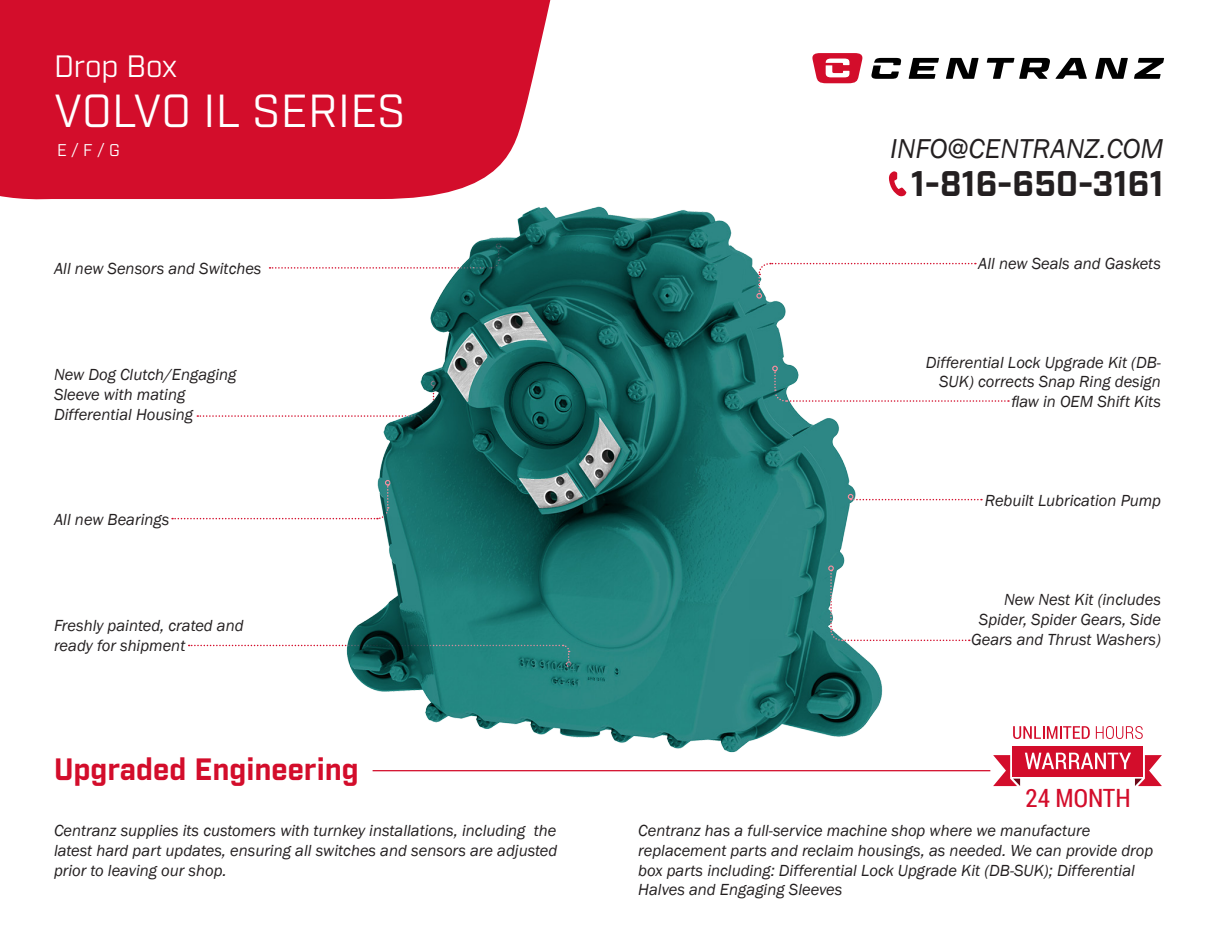
<style>
.page{position:relative;width:1215px;height:945px;background:#fff}
.page>*{position:absolute;margin:0;border:0;box-sizing:border-box;transform-origin:0 0}
.CZ_Header{font:45px "Industry";letter-spacing:.01em;color:#fff}
.t1{font:700 34.65px "Industry";color:#231f20}
.CZ_SubHeader{font:700 30px "Industry";color:#d30d2b}
.CZ_SubHeader-2{font:30px "Industry";color:#fff}
.t2{font:italic 28.05px "Franklin Gothic";color:#231f20}
.t3{font:25.2px "Roboto Condensed";color:#d30d2b}
.CZ_FeatureCallouts{font:italic 16.5px/19.8px "Franklin Gothic";color:#231f20}
.CZ_Features{font:16.5px "Industry";color:#fff}
</style>
<div class="page">
<div style="left:0;top:0;width:551px;height:200px;background:#d30d2b"></div>
<img style="left:317px;top:186px;width:588px;height:586px">
<svg style="left:812px;top:53px;width:50px;height:30px"></svg>
<svg style="left:909px;top:58px;width:30px;height:21px"></svg>
<svg style="left:946px;top:58px;width:33px;height:21px"></svg>
<svg style="left:987px;top:58px;width:100px;height:21px"></svg>
<svg style="left:1095px;top:58px;width:33px;height:21px"></svg>
<svg style="left:1134px;top:58px;width:30px;height:21px"></svg>
<svg style="left:871px;top:58px;width:30px;height:21px"></svg>
<div style="left:1013px;top:746px;width:130px;height:31px;background:#d30d2b"></div>
<svg style="left:993px;top:753px;width:169px;height:33px"></svg>
<svg style="left:1013px;top:726px;width:77px;height:13px"></svg>
<svg style="left:1096px;top:726px;width:47px;height:13px"></svg>
<svg style="left:270px;top:243px;width:231px;height:26px"></svg>
<svg style="left:772px;top:366px;width:237px;height:36px"></svg>
<svg style="left:848px;top:494px;width:134px;height:6px"></svg>
<svg style="left:828px;top:565px;width:142px;height:77px"></svg>
<svg style="left:197px;top:381px;width:239px;height:36px"></svg>
<svg style="left:172px;top:480px;width:219px;height:40px"></svg>
<svg style="left:189px;top:644px;width:382px;height:23px"></svg>
<hr style="left:373px;top:770px;width:617px;height:1px;background:#d30d2b">
<svg style="left:889px;top:171px;width:17px;height:25px"></svg>
<svg style="left:756px;top:262px;width:220px;height:37px"></svg>
<p class="CZ_SubHeader-2" style="left:54px;top:49px;width:125px">Drop Box</p>
<p class="CZ_Header" style="left:54px;top:84px;width:353px">VOLVO IL SERIES</p>
<p class="CZ_Features" style="left:57px;top:140px;width:64px">E / F / G</p>
<p class="CZ_FeatureCallouts" style="left:54px;top:259px;width:209px">All new Sensors and Switches</p>
<p class="CZ_FeatureCallouts" style="left:54px;top:365px;width:184px">New Dog Clutch/Engaging<br>Sleeve with mating<br>Differential Housing</p>
<p class="CZ_FeatureCallouts" style="left:54px;top:510px;width:117px">All new Bearings</p>
<p class="CZ_FeatureCallouts" style="left:54px;top:616px;width:191px">Freshly painted, crated and ready for shipment</p>
<p class="CZ_SubHeader" style="left:54px;top:751px;width:306px">Upgraded Engineering</p>
<p class="t2" style="left:890px;top:131px;width:275px">INFO@CENTRANZ.COM</p>
<p class="t1" style="left:911px;top:163px;width:255px">1-816-650-3161</p>
<p class="t2" style="left:890px;top:242px;width:275px">INFO@CENTRANZ.COM</p>
<p class="CZ_FeatureCallouts" style="left:978px;top:254px;width:184px">All new Seals and Gaskets</p>
<p class="CZ_FeatureCallouts" style="left:926px;top:353px;width:237px;text-align:right">Differential Lock Upgrade Kit (DB-<br>SUK) corrects Snap Ring design flaw in OEM Shift Kits</p>
<p class="CZ_FeatureCallouts" style="left:985px;top:491px;width:178px">Rebuilt Lubrication Pump</p>
<p class="CZ_FeatureCallouts" style="left:971px;top:590px;width:191px;text-align:right">New Nest Kit (includes<br>Spider, Spider Gears, Side<br>Gears and Thrust Washers)</p>
<p class="t3" style="left:1025px;top:780px;width:107px">24 MONTH</p>
<p class="CZ_FeatureCallouts" style="left:54px;top:821px;width:505px;text-align:justify">Centranz supplies its customers with turnkey installations, including the latest hard part updates, ensuring all switches and sensors are adjusted prior to leaving our shop.</p>
<p class="CZ_FeatureCallouts" style="left:638px;top:821px;width:516px">Centranz has a full-service machine shop where we manufacture replacement parts and reclaim housings, as needed. We can provide drop box parts including: Differential Lock Upgrade Kit (DB-SUK); Differential Halves and Engaging Sleeves</p>
</div>
